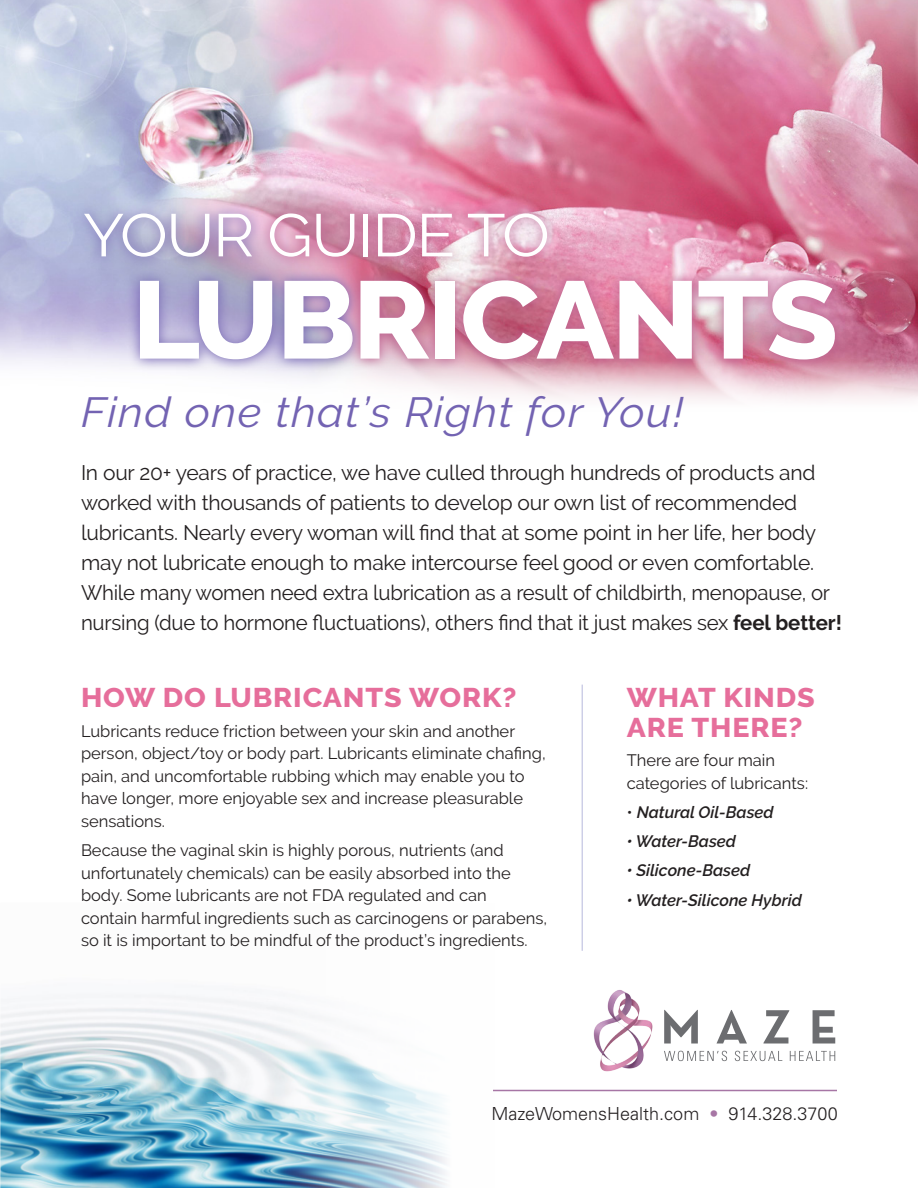
<style>
.page{position:relative;width:918px;height:1188px;background:#fff}
.page>*{position:absolute;margin:0;border:0;box-sizing:border-box;transform-origin:0 0}
.headline{font:800 109.5px "Raleway";letter-spacing:-.02em;color:#fff;scale:1.06 1}
.headline-2{font:60px "Raleway";letter-spacing:-.02em;color:#fff;scale:1.06 1}
.subhead{font:italic 42px "Raleway";letter-spacing:.03em;color:#7363b2;scale:1.06 1}
.subhead-2{font:800 27px/30px "Raleway";letter-spacing:.03em;color:#e66e9b;scale:1.06 1}
.headline-3{font:21px/30px "Raleway";letter-spacing:-.01em;color:#231f20}
.t1{font:300 18px "Univers LT Std";color:#231f20}
.body{font:16.5px/22.5px "Raleway";color:#231f20}
.subhead-3{font:16.5px/22.5px "Raleway";color:#231f20}
.body-2{font:italic 600 16.5px "Raleway";color:#231f20}
.s1{font-weight:700}
.s2{font-weight:400;font-style:normal}
.s3{color:#a776a5}
</style>
<div class="page">
<img style="left:0;top:995px;width:495px;height:193px">
<img style="left:0;top:0;width:918px;height:401px">
<hr style="left:493px;top:1090px;width:344px;height:1px;background:#a776a5">
<img style="left:593px;top:990px;width:77px;height:82px">
<svg style="left:664px;top:1010px;width:34px;height:34px"></svg>
<svg style="left:717px;top:1010px;width:30px;height:34px"></svg>
<svg style="left:763px;top:1010px;width:26px;height:34px"></svg>
<svg style="left:813px;top:1010px;width:22px;height:34px"></svg>
<svg style="left:664px;top:1051px;width:63px;height:10px"></svg>
<svg style="left:735px;top:1051px;width:47px;height:10px"></svg>
<svg style="left:790px;top:1051px;width:45px;height:10px"></svg>
<svg style="left:73px;top:202px;width:186px;height:169px;background:#b0a9cf"></svg>
<svg style="left:259px;top:202px;width:587px;height:169px;background:#ce88a8"></svg>
<hr style="left:582px;top:685px;width:1px;height:266px;background:#b7b8dc">
<p class="headline-2" style="left:83px;top:200px;width:442px">YOUR GUIDE TO</p>
<p class="headline" style="left:132px;top:258px;width:668px">LUBRICANTS</p>
<p class="subhead" style="left:81px;top:388px;width:570px">Find one that’s Right for You!</p>
<p class="headline-3" style="left:81px;top:457px;width:763px">In our 20+ years of practice, we have culled through hundreds of products and worked with thousands of patients to develop our own list of recommended lubricants. Nearly every woman will find that at some point in her life, her body may not lubricate enough to make intercourse feel good or even comfortable.<br>While many women need extra lubrication as a result of childbirth, menopause, or nursing (due to hormone fluctuations), others find that it just makes sex <span class="s1">feel better!</span></p>
<p class="subhead-2" style="left:81px;top:683px;width:412px">HOW DO LUBRICANTS WORK?</p>
<p class="subhead-3" style="left:81px;top:720px;width:466px">Lubricants reduce friction between your skin and another person, object/toy or body part. Lubricants eliminate chafing, pain, and uncomfortable rubbing which may enable you to have longer, more enjoyable sex and increase pleasurable sensations.</p>
<p class="body" style="left:81px;top:839px;width:468px">Because the vaginal skin is highly porous, nutrients (and unfortunately chemicals) can be easily absorbed into the body. Some lubricants are not FDA regulated and can<br>contain harmful ingredients such as carcinogens or parabens, so it is important to be mindful of the product’s ingredients.</p>
<p class="subhead-2" style="left:627px;top:683px;width:179px">WHAT KINDS<br>ARE THERE?</p>
<p class="body" style="left:627px;top:749px;width:183px">There are four main categories of lubricants:</p>
<p class="body-2" style="left:627px;top:803px;width:148px"><span class="s2">•</span> Natural Oil-Based</p>
<p class="body-2" style="left:627px;top:832px;width:111px">• Water-Based</p>
<p class="body-2" style="left:627px;top:861px;width:125px">• Silicone-Based</p>
<p class="body-2" style="left:627px;top:890px;width:177px">• Water-Silicone Hybrid</p>
<p class="t1" style="left:491px;top:1103px;width:348px">MazeWomensHealth.com <span class="s3">•</span> 914.328.3700</p>
</div>
